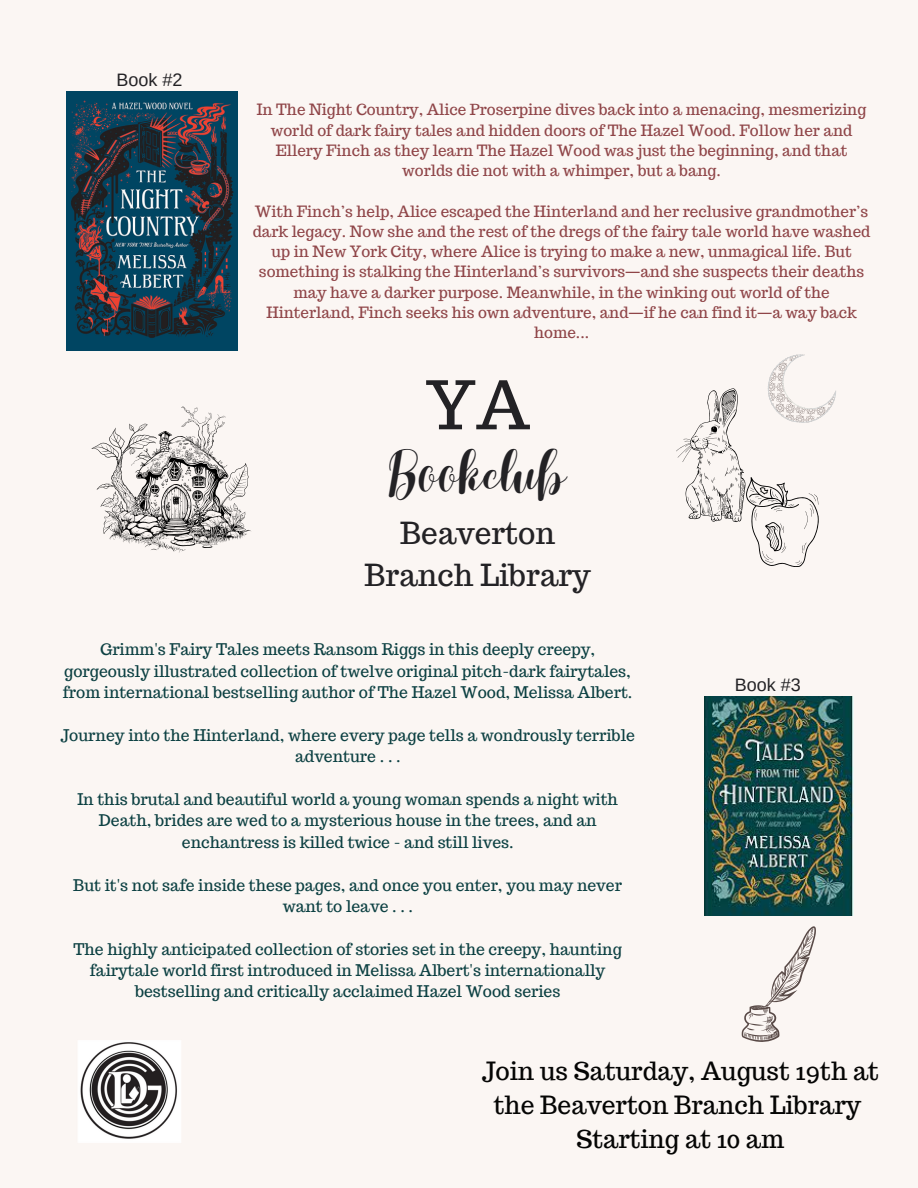
<style>
.page{position:relative;width:918px;height:1188px;background:#fbf6f3}
.page>*{position:absolute;margin:0;border:0;box-sizing:border-box;transform-origin:0 0}
.t1{font:66.75px "Trocchi";color:#232225}
.t2{font:300 44.85px "Best";color:#232225}
.t3{font:29.7px/41.7px "Trocchi";color:#232225;text-align:center}
.t4{font:24.6px/33.8px "Trocchi";color:#050504;text-align:center}
.t5{font:18px "Arimo";color:#232225}
.t6{font:15.75px/21.3px "Trocchi";color:#0c4042;text-align:center}
.t7{font:15.3px/20.2px "Trocchi";color:#8f4548;text-align:center}
.s1{font-family:"Noto Sans Gurmukhi"}
</style>
<div class="page">
<img style="left:67px;top:92px;width:171px;height:259px">
<img style="left:705px;top:697px;width:148px;height:218px">
<img style="left:78px;top:1041px;width:103px;height:101px">
<svg style="left:742px;top:926px;width:74px;height:116px"></svg>
<svg style="left:92px;top:407px;width:159px;height:146px"></svg>
<svg style="left:676px;top:354px;width:160px;height:213px"></svg>
<p class="t5" style="left:117px;top:69px;width:68px">Book #2</p>
<p class="t7" style="left:257px;top:100px;width:611px">In The Night Country, Alice Proserpine dives back into a menacing, mesmerizing world of dark fairy tales and hidden doors of The Hazel Wood. Follow her and Ellery Finch as they learn The Hazel Wood was just the beginning, and that worlds die not with a whimper, but a bang.</p>
<p class="t7" style="left:253px;top:201px;width:619px">With Finch’s help, Alice escaped the Hinterland and her reclusive grandmother’s dark legacy. Now she and the rest of the dregs of the fairy tale world have washed up in New York City, where Alice is trying to make a new, unmagical life. But something is stalking the Hinterland’s survivors<span class="s1">—</span>and she suspects their deaths may have a darker purpose. Meanwhile, in the winking out world of the Hinterland, Finch seeks his own adventure, and<span class="s1">—</span>if he can find it<span class="s1">—</span>a way back home...</p>
<p class="t1" style="left:425px;top:361px;width:106px">YA</p>
<p class="t2" style="left:389px;top:447px;width:179px">Bookclub</p>
<p class="t3" style="left:365px;top:512px;width:228px">Beaverton<br>Branch Library</p>
<p class="t6" style="left:63px;top:639px;width:571px">Grimm's Fairy Tales meets Ransom Riggs in this deeply creepy, gorgeously illustrated collection of twelve original pitch-dark fairytales, from international bestselling author of The Hazel Wood, Melissa Albert.</p>
<p class="t6" style="left:60px;top:724px;width:576px">Journey into the Hinterland, where every page tells a wondrously terrible adventure . . .</p>
<p class="t6" style="left:77px;top:789px;width:542px">In this brutal and beautiful world a young woman spends a night with<br>Death, brides are wed to a mysterious house in the trees, and an enchantress is killed twice - and still lives.</p>
<p class="t6" style="left:73px;top:874px;width:550px">But it's not safe inside these pages, and once you enter, you may never want to leave . . .</p>
<p class="t6" style="left:73px;top:938px;width:550px">The highly anticipated collection of stories set in the creepy, haunting fairytale world first introduced in Melissa Albert's internationally bestselling and critically acclaimed Hazel Wood series</p>
<p class="t5" style="left:735px;top:674px;width:68px">Book #3</p>
<p class="t4" style="left:482px;top:1054px;width:399px">Join us Saturday, August 19th at the Beaverton Branch Library</p>
<p class="t4" style="left:576px;top:1122px;width:209px">Starting at 10 am</p>
</div>
